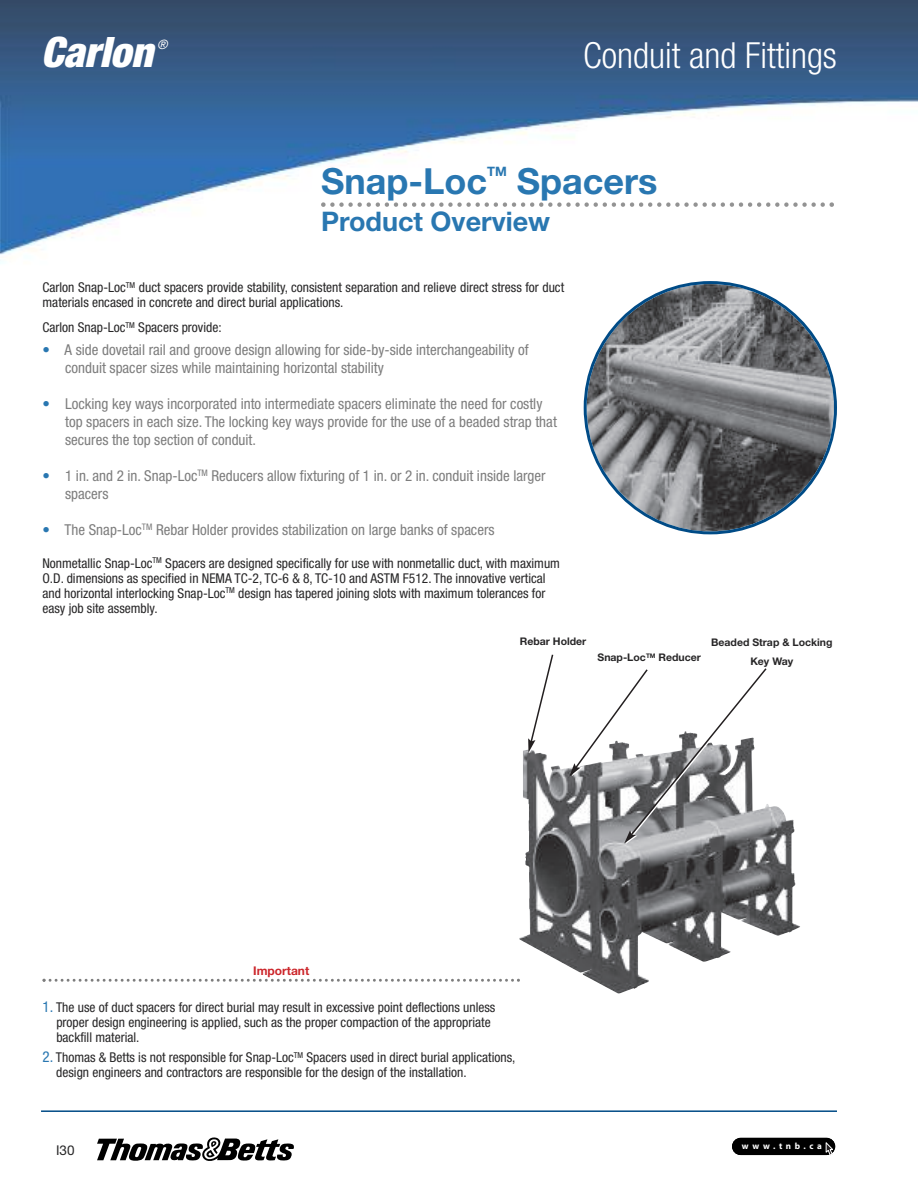
<style>
.page{position:relative;width:918px;height:1188px;background:#fff}
.page>*{position:absolute;margin:0;border:0;box-sizing:border-box;transform-origin:0 0}
.t1{font:italic 900 condensed 42px "Helvetica Neue LT Std";color:#fff}
.t2{font:300 condensed 36px "Helvetica Neue LT Std";color:#fff}
.t3{font:700 36px "Helvetica Neue LT Std";color:#2977b1}
.t4{font:700 27px "Helvetica Neue LT Std";color:#2977b1}
.t5{font:condensed 15px/18px "Helvetica Neue LT Std";color:#7d7d7d}
.t6{font:condensed 13.5px/15px "Helvetica Neue LT Std";color:#272627}
.t7{font:13.5px "Helvetica Neue LT Std";color:#272627}
.t8{font:700 12.9px "Helvetica Neue LT Std";color:#2977b1}
.t9{font:italic condensed 12.9px "Helvetica Neue LT Std";color:#fff}
.t10{font:700 12px "Helvetica Neue LT Std";color:#cc262b}
.t11{font:700 10.5px/18.8px "Helvetica Neue LT Std";color:#272627;text-align:center}
.t12{font:700 9px "Myriad Pro";letter-spacing:.405em;color:#fff}
.s1{color:#2977b1}
.s2{font-size:15px;color:#2977b1}
</style>
<div class="page">
<img style="left:0;top:0;width:918px;height:264px">
<hr style="left:41px;top:1110px;width:796px;height:2px;background:#004b86">
<div style="left:732px;top:1138px;width:103px;height:17px;background:#000;border-radius:9px"></div>
<svg style="left:826px;top:1143px;width:7px;height:13px"></svg>
<svg style="left:97px;top:1137px;width:197px;height:24px"></svg>
<svg style="left:43px;top:979px;width:476px;height:3px"></svg>
<img style="left:519px;top:749px;width:281px;height:245px">
<svg style="left:528px;top:654px;width:28px;height:100px"></svg>
<svg style="left:569px;top:668px;width:200px;height:176px"></svg>
<svg style="left:584px;top:281px;width:253px;height:253px"></svg>
<svg style="left:321px;top:202px;width:513px;height:5px"></svg>
<h1 class="t1" style="left:41px;top:38px;width:114px">Carlon</h1>
<h2 class="t2" style="left:583px;top:42px;width:255px">Conduit and Fittings</h2>
<p class="t9" style="left:157px;top:40px;width:12px">®</p>
<h2 class="t3" style="left:321px;top:168px;width:168px">Snap-Loc</h2>
<p class="t8" style="left:487px;top:166px;width:21px">TM</p>
<h2 class="t3" style="left:517px;top:168px;width:142px">Spacers</h2>
<h3 class="t4" style="left:321px;top:211px;width:231px">Product Overview</h3>
<p class="t6" style="left:42px;top:281px;width:523px">Carlon Snap-Loc<sup>TM</sup> duct spacers provide stability, consistent separation and relieve direct stress for duct materials encased in concrete and direct burial applications.</p>
<p class="t6" style="left:42px;top:321px;width:181px">Carlon Snap-Loc<sup>TM</sup> Spacers provide:</p>
<p class="t5" style="left:65px;top:342px;width:465px;text-indent:-23px"><span class="s1">•</span> A side dovetail rail and groove design allowing for side-by-side interchangeability of conduit spacer sizes while maintaining horizontal stability</p>
<p class="t5" style="left:65px;top:396px;width:493px;text-indent:-23px"><span class="s1">•</span> Locking key ways incorporated into intermediate spacers eliminate the need for costly top spacers in each size. The locking key ways provide for the use of a beaded strap that secures the top section of conduit.</p>
<p class="t5" style="left:65px;top:468px;width:482px;text-indent:-23px"><span class="s1">•</span> 1 in. and 2 in. Snap-Loc<sup>TM</sup> Reducers allow fixturing of 1 in. or 2 in. conduit inside larger spacers</p>
<p class="t5" style="left:42px;top:522px;width:454px"><span class="s1">•</span> The Snap-Loc<sup>TM</sup> Rebar Holder provides stabilization on large banks of spacers</p>
<p class="t6" style="left:42px;top:557px;width:519px">Nonmetallic Snap-Loc<sup>TM</sup> Spacers are designed specifically for use with nonmetallic duct, with maximum O.D. dimensions as specified in NEMA TC-2, TC-6 &amp; 8, TC-10 and ASTM F512. The innovative vertical and horizontal interlocking Snap-Loc<sup>TM</sup> design has tapered joining slots with maximum tolerances for easy job site assembly.</p>
<p class="t11" style="left:520px;top:633px;width:68px">Rebar Holder</p>
<p class="t11" style="left:598px;top:649px;width:105px">Snap-Loc<sup>TM</sup> Reducer</p>
<p class="t11" style="left:711px;top:634px;width:123px">Beaded Strap &amp; Locking<br>Key Way</p>
<p class="t10" style="left:253px;top:967px;width:58px">Important</p>
<p class="t6" style="left:56px;top:1001px;width:441px;text-indent:-14px"><span class="s2">1.</span> The use of duct spacers for direct burial may result in excessive point deflections unless proper design engineering is applied, such as the proper compaction of the appropriate backfill material.</p>
<p class="t6" style="left:56px;top:1051px;width:461px;text-indent:-14px"><span class="s2">2.</span> Thomas &amp; Betts is not responsible for Snap-Loc<sup>TM</sup> Spacers used in direct burial applications, design engineers and contractors are responsible for the design of the installation.</p>
<p class="t7" style="left:56px;top:1145px;width:20px">I30</p>
<p class="t12" style="left:742px;top:1143px;width:81px">www.tnb.ca</p>
</div>
